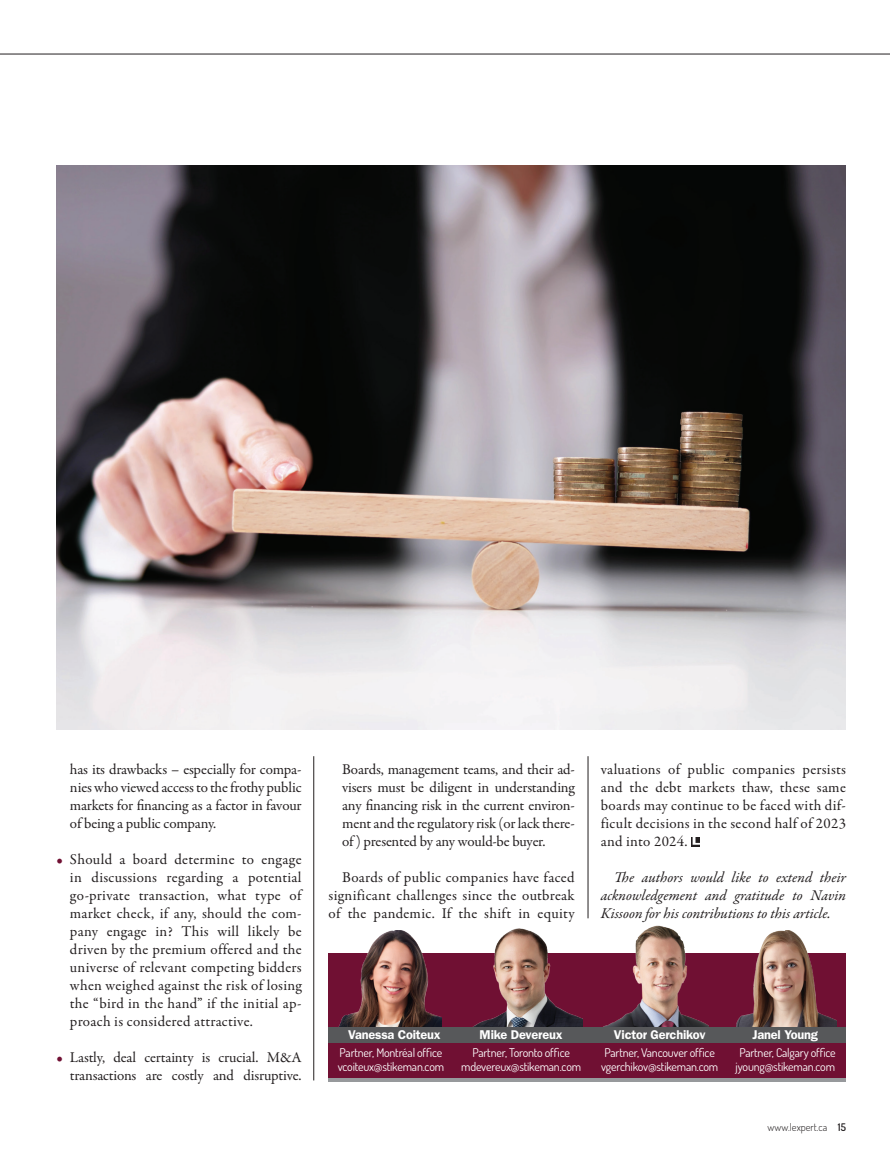
<style>
.page{position:relative;width:890px;height:1176px;background:#fff}
.page>*{position:absolute;margin:0;border:0;box-sizing:border-box;transform-origin:0 0}
.t1{font:15px/18px "Garamond Premr Pro";color:#231f20;text-align:justify}
.t2{font:italic 15px/18px "Garamond Premr Pro";color:#231f20;text-align:justify}
.t3{font:600 12.75px "ITC Franklin Gothic Std";letter-spacing:-.015em;color:#fff}
.t4{font:12px/13.5px "Dosis";letter-spacing:-.015em;color:#fff}
.t5{font:300 10.5px "Dosis";color:#231f20}
.s1{color:#701033}
.s2{font-weight:600}
</style>
<div class="page">
<hr style="left:0;top:53px;width:889px;height:2px;background:#908e8f">
<hr style="left:313px;top:756px;width:1px;height:324px;background:#231f20">
<hr style="left:587px;top:756px;width:1px;height:162px;background:#231f20">
<div style="left:328px;top:952px;width:517px;height:129px;background:#701033"></div>
<hr style="left:328px;top:1078px;width:517px;height:3px;background:#97999c">
<img style="left:337px;top:930px;width:104px;height:96px">
<img style="left:462px;top:928px;width:120px;height:98px">
<img style="left:600px;top:925px;width:108px;height:101px">
<img style="left:736px;top:930px;width:100px;height:96px">
<div style="left:328px;top:1026px;width:517px;height:16px;background:#57585a"></div>
<img style="left:56px;top:165px;width:789px;height:564px">
<svg style="left:691px;top:837px;width:9px;height:9px"></svg>
<svg style="left:692px;top:837px;width:8px;height:7px"></svg>
<p class="t1" style="left:70px;top:760px;width:233px">has its drawbacks – especially for compa&shy;nies who viewed access to the frothy public markets for financing as a factor in favour of being a public company.</p>
<p class="t1" style="left:70px;top:850px;width:233px;text-indent:-14px"><span class="s1">•</span> Should a board determine to engage in discussions regarding a potential go-private transaction, what type of market check, if any, should the com&shy;pany engage in? This will likely be driven by the premium offered and the universe of relevant competing bidders when weighed against the risk of losing the “bird in the hand” if the initial ap&shy;proach is considered attractive.</p>
<p class="t1" style="left:56px;top:1048px;width:246px;text-align:right"><span class="s1">•</span> Lastly, deal certainty is crucial. M&amp;A transactions are costly and disruptive.</p>
<p class="t1" style="left:342px;top:760px;width:234px">Boards, management teams, and their ad&shy;visers must be diligent in understanding any financing risk in the current environ&shy;ment and the regulatory risk (or lack there&shy;of ) presented by any would-be buyer.</p>
<p class="t1" style="left:328px;top:868px;width:248px;text-indent:14px">Boards of public companies have faced significant challenges since the outbreak of the pandemic. If the shift in equity</p>
<p class="t1" style="left:600px;top:760px;width:247px">valuations of public companies persists and the debt markets thaw, these same boards may continue to be faced with dif&shy;ficult decisions in the second half of 2023 and into 2024.</p>
<p class="t2" style="left:600px;top:869px;width:247px;text-indent:14px">The authors would like to extend their acknowledgement and gratitude to Navin Kissoon for his contributions to this article.</p>
<p class="t3" style="left:348px;top:1027px;width:94px">Vanessa Coiteux</p>
<p class="t4" style="left:337px;top:1045px;width:108px">Partner, Montréal office vcoiteux@stikeman.com</p>
<p class="t3" style="left:479px;top:1027px;width:85px">Mike Devereux</p>
<p class="t4" style="left:461px;top:1045px;width:121px;text-align:center">Partner, Toronto office mdevereux@stikeman.com</p>
<p class="t3" style="left:613px;top:1027px;width:93px">Victor Gerchikov</p>
<p class="t4" style="left:601px;top:1045px;width:119px">Partner, Vancouver office vgerchikov@stikeman.com</p>
<p class="t3" style="left:752px;top:1027px;width:67px">Janel Young</p>
<p class="t4" style="left:735px;top:1045px;width:102px;text-align:center">Partner, Calgary office jyoung@stikeman.com</p>
<p class="t5" style="left:767px;top:1119px;width:80px">www.lexpert.ca <span class="s2">15</span></p>
</div>
